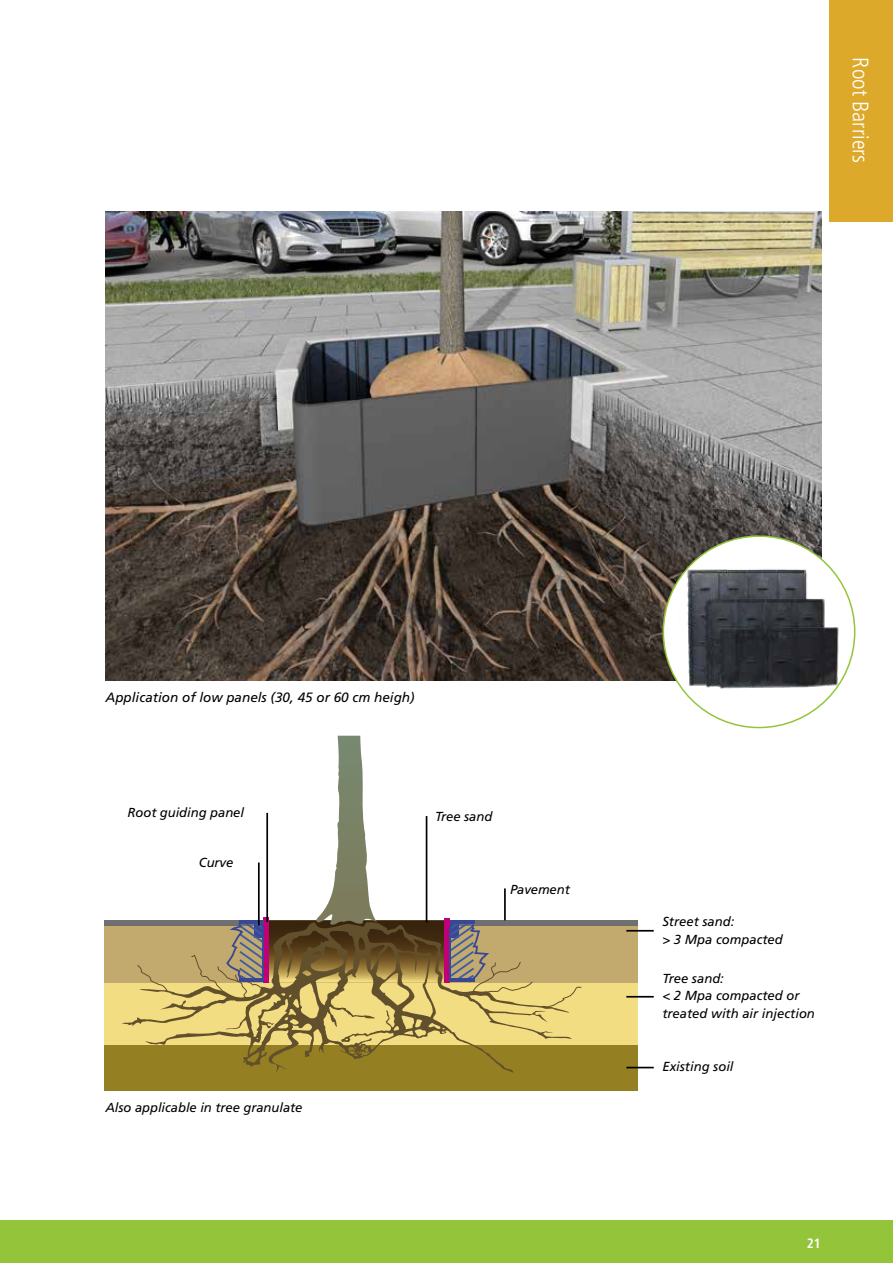
<style>
.page{position:relative;width:893px;height:1263px;background:#fff}
.page>*{position:absolute;margin:0;border:0;box-sizing:border-box;transform-origin:0 0}
.t1{font:300 condensed 22.5px "Frutiger LT Std";color:#fff}
.t2{font:italic 13.5px "Frutiger LT Std";color:#000}
.t3{font:700 condensed 13.5px "Frutiger LT Std";color:#fff}
.t4{font:italic 13.05px/17.4px "Frutiger LT Std";color:#000}
</style>
<div class="page">
<div style="left:829px;top:0;width:64px;height:221px;background:#dda92a"></div>
<div style="left:0;top:1220px;width:893px;height:43px;background:#94c43a"></div>
<div style="left:104px;top:920px;width:534px;height:63px;background:#c2a96e"></div>
<div style="left:104px;top:983px;width:534px;height:62px;background:#f3dd82"></div>
<div style="left:104px;top:1045px;width:534px;height:46px;background:#957f23"></div>
<div style="left:104px;top:920px;width:159px;height:6px;background:#6f6f6f"></div>
<div style="left:451px;top:920px;width:187px;height:6px;background:#6f6f6f"></div>
<svg style="left:122px;top:990px;width:450px;height:83px"></svg>
<svg style="left:137px;top:965px;width:31px;height:26px"></svg>
<svg style="left:549px;top:986px;width:33px;height:21px"></svg>
<svg style="left:191px;top:736px;width:342px;height:262px"></svg>
<hr style="left:266px;top:813px;width:2px;height:109px;background:#000">
<hr style="left:258px;top:862px;width:2px;height:63px;background:#000">
<hr style="left:426px;top:816px;width:1px;height:107px;background:#000">
<hr style="left:504px;top:888px;width:2px;height:32px;background:#000">
<svg style="left:626px;top:930px;width:28px;height:1px"></svg>
<svg style="left:626px;top:996px;width:28px;height:1px"></svg>
<svg style="left:626px;top:1067px;width:28px;height:1px"></svg>
<img style="left:106px;top:212px;width:715px;height:468px">
<img style="left:663px;top:536px;width:192px;height:191px;border-radius:96px">
<h1 class="t1" style="left:873px;top:57px;width:107px;rotate:90deg">Root Barriers</h1>
<p class="t2" style="left:106px;top:690px;width:311px">Application of low panels (30, 45 or 60 cm heigh)</p>
<p class="t4" style="left:128px;top:804px;width:118px">Root guiding panel</p>
<p class="t4" style="left:199px;top:853px;width:36px">Curve</p>
<p class="t4" style="left:435px;top:808px;width:59px">Tree sand</p>
<p class="t4" style="left:510px;top:881px;width:61px">Pavement</p>
<p class="t4" style="left:106px;top:1099px;width:198px">Also applicable in tree granulate</p>
<p class="t4" style="left:662px;top:913px;width:122px">Street sand:<br>&gt; 3 Mpa compacted</p>
<p class="t4" style="left:662px;top:970px;width:154px">Tree sand:<br>&lt; 2 Mpa compacted or treated with air injection</p>
<p class="t4" style="left:662px;top:1058px;width:73px">Existing soil</p>
<p class="t3" style="left:807px;top:1235px;width:16px">21</p>
</div>
